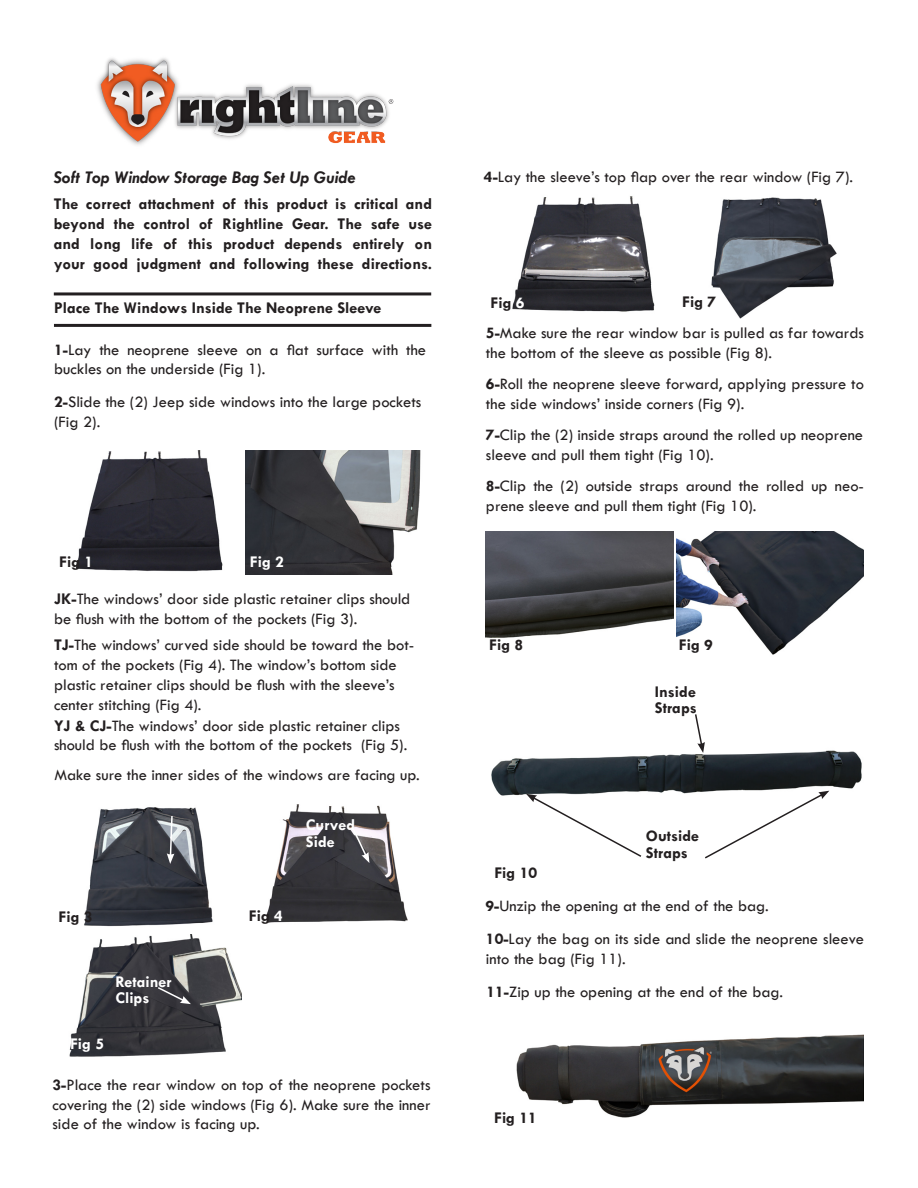
<style>
.page{position:relative;width:918px;height:1188px;background:#fff}
.page>*{position:absolute;margin:0;border:0;box-sizing:border-box;transform-origin:0 0}
.t1{font:italic 700 18px "Twentieth Century";color:#231f20}
.t2{font:500 16.5px/19.8px "Twentieth Century";color:#231f20}
.t3{font:700 16.5px/19.8px "Twentieth Century";color:#231f20;text-align:justify}
.t4{font:700 16.5px "Twentieth Century";color:#fff}
.s1{font-weight:700}
.s2{color:#fff}
</style>
<div class="page">
<img style="left:84px;top:807px;width:129px;height:120px">
<img style="left:512px;top:196px;width:143px;height:116px">
<img style="left:711px;top:197px;width:126px;height:121px">
<hr style="left:54px;top:324px;width:377px;height:3px;background:#231f20">
<hr style="left:54px;top:292px;width:377px;height:3px;background:#231f20">
<img style="left:97px;top:58px;width:297px;height:87px">
<img style="left:75px;top:450px;width:148px;height:122px">
<img style="left:245px;top:450px;width:176px;height:125px">
<img style="left:491px;top:750px;width:371px;height:46px">
<img style="left:486px;top:532px;width:187px;height:106px">
<img style="left:676px;top:532px;width:188px;height:123px">
<img style="left:516px;top:1034px;width:348px;height:84px">
<svg style="left:694px;top:714px;width:11px;height:39px"></svg>
<svg style="left:646px;top:750px;width:19px;height:1px"></svg>
<svg style="left:526px;top:794px;width:117px;height:63px"></svg>
<svg style="left:703px;top:791px;width:126px;height:68px"></svg>
<svg style="left:167px;top:814px;width:7px;height:50px"></svg>
<img style="left:266px;top:804px;width:142px;height:119px">
<svg style="left:352px;top:828px;width:17px;height:35px"></svg>
<img style="left:69px;top:935px;width:173px;height:122px">
<svg style="left:156px;top:986px;width:35px;height:18px"></svg>
<p class="t1" style="left:54px;top:166px;width:303px">Soft Top Window Storage Bag Set Up Guide</p>
<p class="t3" style="left:54px;top:194px;width:380px">The correct attachment of this product is critical and beyond the control of Rightline Gear. The safe use and long life of this product depends entirely on your good judgment and following these directions.</p>
<p class="t3" style="left:54px;top:298px;width:329px">Place The Windows Inside The Neoprene Sleeve</p>
<p class="t2" style="left:54px;top:339px;width:373px"><span class="s1">1-</span>Lay the neoprene sleeve on a flat surface with the buckles on the underside (Fig 1).</p>
<p class="t2" style="left:54px;top:392px;width:369px"><span class="s1">2-</span>Slide the (2) Jeep side windows into the large pockets (Fig 2).</p>
<p class="t3" style="left:59px;top:552px;width:36px">Fig <span class="s2">1</span></p>
<p class="t4" style="left:250px;top:552px;width:36px">Fig 2</p>
<p class="t2" style="left:54px;top:589px;width:358px"><span class="s1">JK-</span>The windows’ door side plastic retainer clips should be flush with the bottom of the pockets (Fig 3).</p>
<p class="t2" style="left:54px;top:635px;width:362px"><span class="s1">TJ-</span>The windows’ curved side should be toward the bot&shy;tom of the pockets (Fig 4). The window’s bottom side plastic retainer clips should be flush with the sleeve’s center stitching (Fig 4).</p>
<p class="t2" style="left:54px;top:715px;width:355px"><span class="s1">YJ &amp; CJ-</span>The windows’ door side plastic retainer clips should be flush with the bottom of the pockets (Fig 5).</p>
<p class="t2" style="left:54px;top:764px;width:367px">Make sure the inner sides of the windows are facing up.</p>
<p class="t3" style="left:58px;top:907px;width:36px">Fig 3</p>
<p class="t4" style="left:70px;top:1034px;width:36px">Fig 5</p>
<p class="t4" style="left:115px;top:972px;width:58px">Retainer</p>
<p class="t4" style="left:115px;top:988px;width:36px">Clips</p>
<p class="t4" style="left:306px;top:815px;width:51px">Curved</p>
<p class="t4" style="left:306px;top:832px;width:30px">Side</p>
<p class="t3" style="left:249px;top:906px;width:36px">Fig <span class="s2">4</span></p>
<p class="t2" style="left:52px;top:1075px;width:380px;text-align:justify"><span class="s1">3-</span>Place the rear window on top of the neoprene pockets covering the (2) side windows (Fig 6). Make sure the inner side of the window is facing up.</p>
<p class="t2" style="left:484px;top:167px;width:371px"><span class="s1">4-</span>Lay the sleeve’s top flap over the rear window (Fig 7).</p>
<p class="t3" style="left:490px;top:293px;width:36px">Fig <span class="s2">6</span></p>
<p class="t3" style="left:682px;top:292px;width:36px">Fig 7</p>
<p class="t2" style="left:486px;top:323px;width:380px"><span class="s1">5-</span>Make sure the rear window bar is pulled as far towards the bottom of the sleeve as possible (Fig 8).</p>
<p class="t2" style="left:486px;top:374px;width:380px"><span class="s1">6-</span>Roll the neoprene sleeve forward, applying pressure to the side windows’ inside corners (Fig 9).</p>
<p class="t2" style="left:486px;top:425px;width:379px"><span class="s1">7-</span>Clip the (2) inside straps around the rolled up neoprene sleeve and pull them tight (Fig 10).</p>
<p class="t2" style="left:486px;top:476px;width:380px"><span class="s1">8-</span>Clip the (2) outside straps around the rolled up neo&shy;prene sleeve and pull them tight (Fig 10).</p>
<p class="t3" style="left:489px;top:635px;width:36px">Fig 8</p>
<p class="t3" style="left:494px;top:863px;width:44px">Fig 10</p>
<p class="t3" style="left:679px;top:635px;width:36px">Fig 9</p>
<p class="t3" style="left:655px;top:682px;width:43px">Inside</p>
<p class="t3" style="left:655px;top:698px;width:43px">Straps</p>
<p class="t3" style="left:646px;top:826px;width:55px">Outside</p>
<p class="t3" style="left:646px;top:843px;width:43px">Straps</p>
<p class="t2" style="left:486px;top:896px;width:285px"><span class="s1">9-</span>Unzip the opening at the end of the bag.</p>
<p class="t2" style="left:486px;top:929px;width:380px"><span class="s1">10-</span>Lay the bag on its side and slide the neoprene sleeve into the bag (Fig 11).</p>
<p class="t2" style="left:486px;top:981px;width:298px"><span class="s1">11-</span>Zip up the opening at the end of the bag.</p>
<p class="t3" style="left:494px;top:1108px;width:44px">Fig 11</p>
</div>
